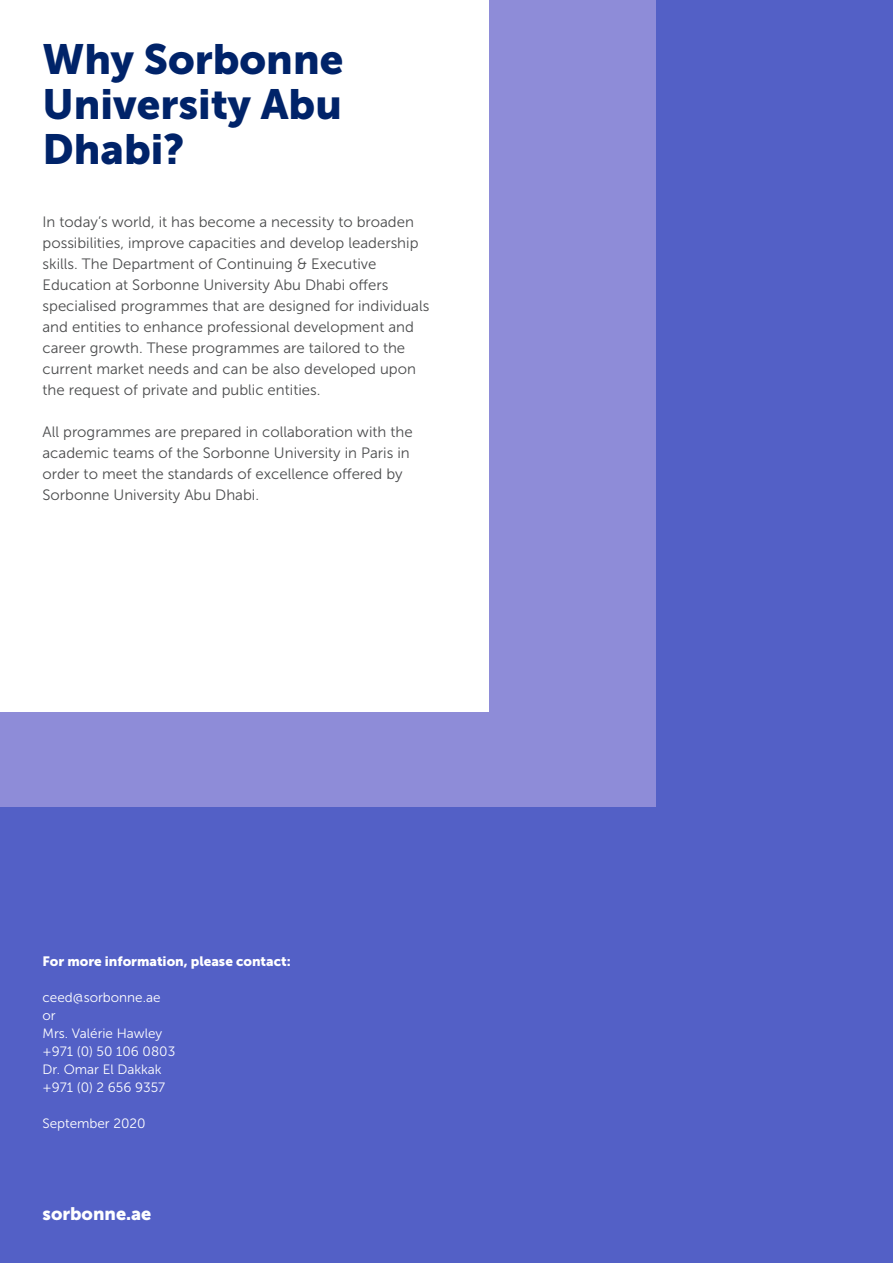
<style>
.page{position:relative;width:893px;height:1263px;background:#5360c6}
.page>*{position:absolute;margin:0;border:0;box-sizing:border-box;transform-origin:0 0}
.t1{font:42px/45px "Museo Sans 900";color:#002369}
.t2{font:18px "Museo Sans 900";color:#fff}
.t3{font:15px/21px "Museo Sans 300";color:#4b4c4d}
.t4{font:13.5px "Museo Sans 300";color:#fff}
.t5{font:13.5px "Museo Sans 900";color:#fff}
</style>
<div class="page">
<div style="left:0;top:0;width:655px;height:806px;background:#8e8cd8"></div>
<div style="left:0;top:0;width:488px;height:712px;background:#fff"></div>
<p class="t1" style="left:43px;top:37px;width:302px">Why Sorbonne</p>
<p class="t1" style="left:43px;top:82px;width:301px">University Abu<br>Dhabi?</p>
<p class="t3" style="left:43px;top:211px;width:388px">In today’s world, it has become a necessity to broaden possibilities, improve capacities and develop leadership skills. The Department of Continuing &amp; Executive Education at Sorbonne University Abu Dhabi offers specialised programmes that are designed for individuals and entities to enhance professional development and career growth. These programmes are tailored to the current market needs and can be also developed upon the request of private and public entities.</p>
<p class="t3" style="left:43px;top:421px;width:372px">All programmes are prepared in collaboration with the academic teams of the Sorbonne University in Paris in order to meet the standards of excellence offered by Sorbonne University Abu Dhabi.</p>
<p class="t5" style="left:43px;top:953px;width:250px">For more information, please contact:</p>
<p class="t4" style="left:43px;top:990px;width:119px">ceed@sorbonne.ae</p>
<p class="t4" style="left:43px;top:1008px;width:15px">or</p>
<p class="t4" style="left:43px;top:1026px;width:121px">Mrs. Valérie Hawley</p>
<p class="t4" style="left:43px;top:1044px;width:134px">+971 (0) 50 106 0803</p>
<p class="t4" style="left:43px;top:1062px;width:121px">Dr. Omar El Dakkak</p>
<p class="t4" style="left:43px;top:1080px;width:124px">+971 (0) 2 656 9357</p>
<p class="t4" style="left:43px;top:1116px;width:105px">September 2020</p>
<p class="t2" style="left:43px;top:1204px;width:110px">sorbonne.ae</p>
</div>
